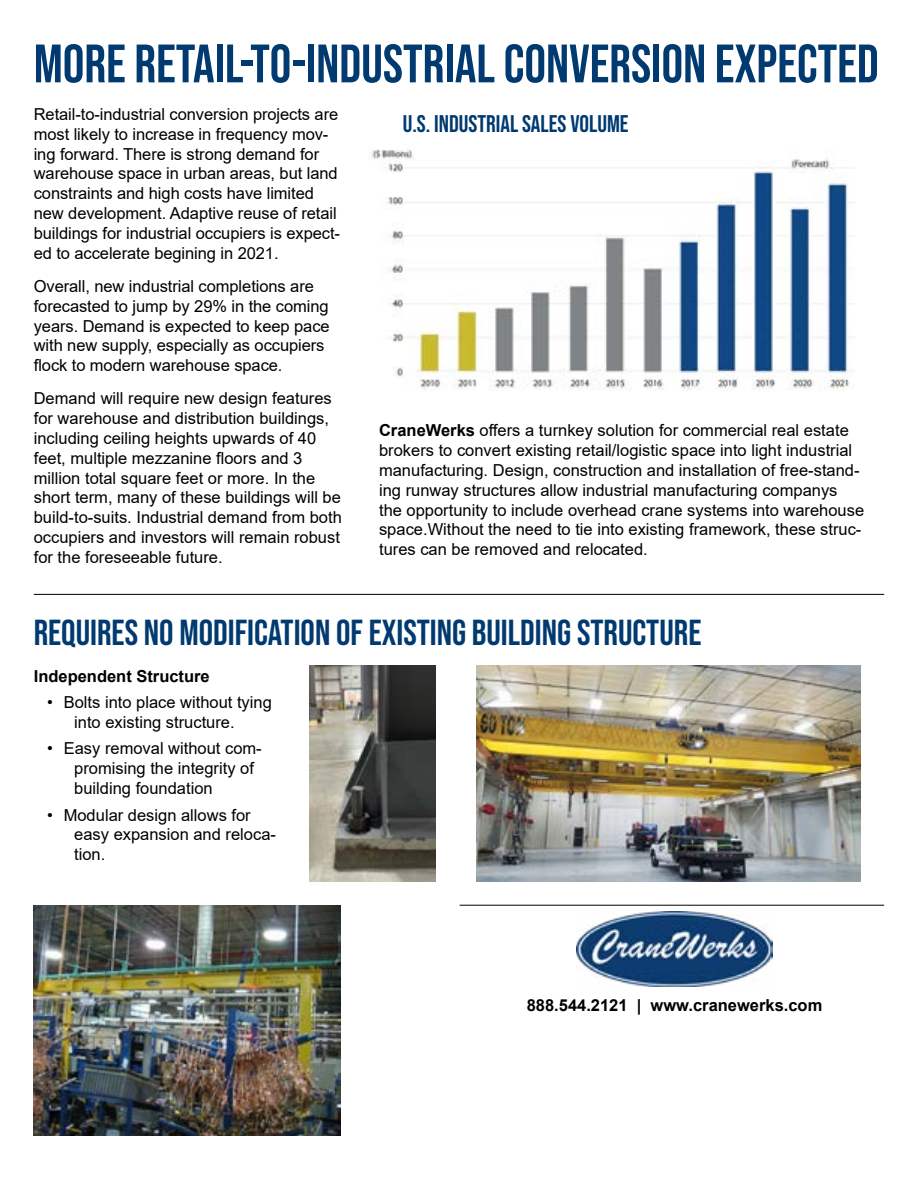
<style>
.page{position:relative;width:918px;height:1188px;background:#fff}
.page>*{position:absolute;margin:0;border:0;box-sizing:border-box;transform-origin:0 0}
.t1{font:54px "Bebas Neue";color:#003a70}
.t2{font:36px "Bebas Neue";color:#003a70}
.t3{font:24px "Bebas Neue";color:#003a70}
.t4{font:16.5px/19.8px "Arial";color:#000}
.t5{font:700 16.5px "Arial";color:#000}
.s1{font-weight:700}
</style>
<div class="page">
<img style="left:577px;top:912px;width:196px;height:75px">
<hr style="left:34px;top:594px;width:850px;height:1px;background:#000">
<hr style="left:460px;top:905px;width:424px;height:1px;background:#000">
<img style="left:310px;top:666px;width:126px;height:216px">
<img style="left:476px;top:666px;width:385px;height:216px">
<img style="left:372px;top:150px;width:482px;height:240px">
<img style="left:34px;top:905px;width:306px;height:230px">
<h1 class="t1" style="left:34px;top:33px;width:847px">MORE RETAIL-TO-INDUSTRIAL CONVERSION EXPECTED</h1>
<p class="t4" style="left:34px;top:104px;width:308px">Retail-to-industrial conversion projects are most likely to increase in frequency mov&shy;ing forward. There is strong demand for warehouse space in urban areas, but land constraints and high costs have limited new development. Adaptive reuse of retail buildings for industrial occupiers is expect&shy;ed to accelerate begining in 2021.</p>
<p class="t4" style="left:34px;top:276px;width:297px">Overall, new industrial completions are forecasted to jump by 29% in the coming years. Demand is expected to keep pace with new supply, especially as occupiers flock to modern warehouse space.</p>
<p class="t4" style="left:34px;top:389px;width:310px">Demand will require new design features for warehouse and distribution buildings, including ceiling heights upwards of 40 feet, multiple mezzanine floors and 3 million total square feet or more. In the short term, many of these buildings will be build-to-suits. Industrial demand from both occupiers and investors will remain robust for the foreseeable future.</p>
<h3 class="t3" style="left:403px;top:110px;width:227px">U.S. INDUSTRIAL SALES VOLUME</h3>
<p class="t4" style="left:379px;top:421px;width:487px"><span class="s1">CraneWerks</span> offers a turnkey solution for commercial real estate brokers to convert existing retail/logistic space into light industrial manufacturing. Design, construction and installation of free-stand&shy;ing runway structures allow industrial manufacturing companys the opportunity to include overhead crane systems into warehouse space.Without the need to tie into existing framework, these struc&shy;tures can be removed and relocated.</p>
<h2 class="t2" style="left:34px;top:612px;width:669px">REQUIRES NO MODIFICATION OF EXISTING BUILDING STRUCTURE</h2>
<p class="t5" style="left:34px;top:664px;width:178px">Independent Structure</p>
<p class="t4" style="left:74px;top:692px;width:199px;text-indent:-27px">• Bolts into place without tying into existing structure.</p>
<p class="t4" style="left:74px;top:739px;width:189px;text-indent:-27px">• Easy removal without com&shy;promising the integrity of building foundation</p>
<p class="t4" style="left:74px;top:805px;width:203px;text-indent:-27px">• Modular design allows for easy expansion and reloca&shy;tion.</p>
<p class="t5" style="left:527px;top:994px;width:297px">888.544.2121 | www.cranewerks.com</p>
</div>
